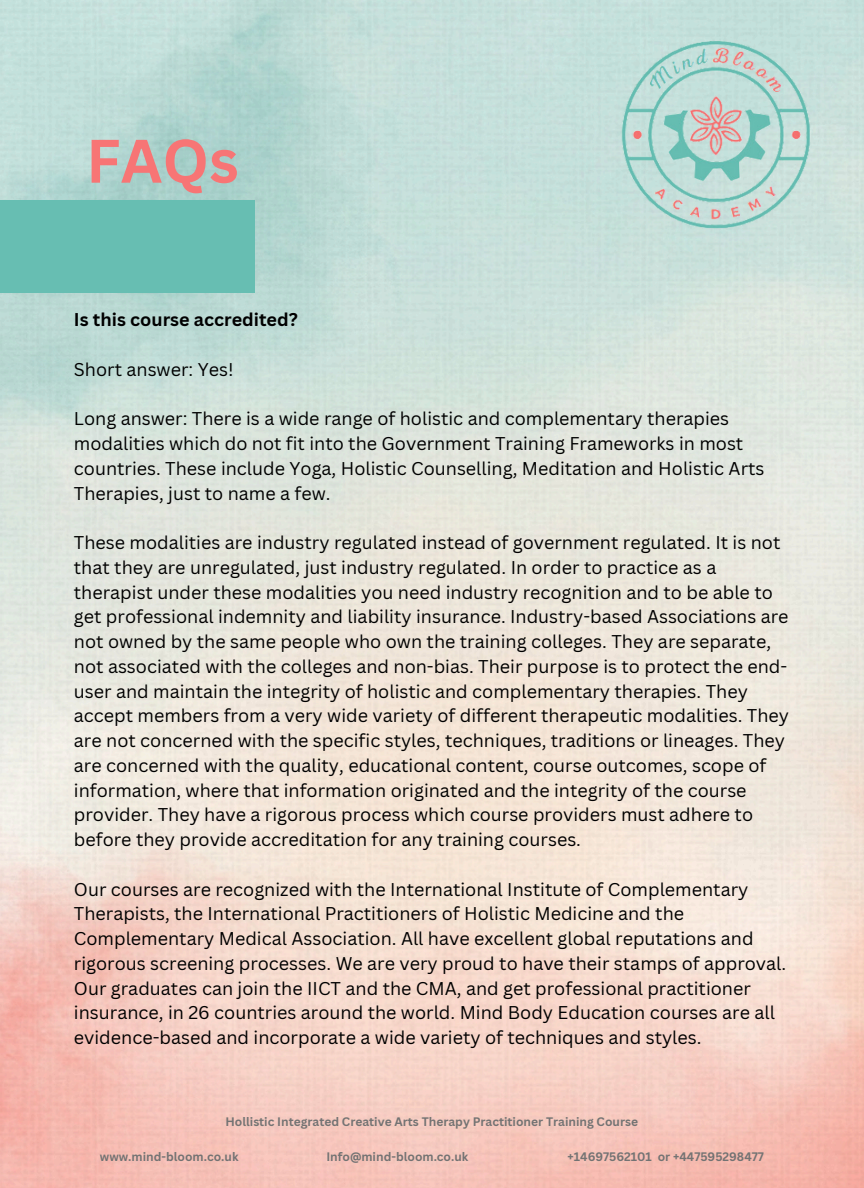
<style>
.page{position:relative;width:864px;height:1188px;background:#fff}
.page>*{position:absolute;margin:0;border:0;box-sizing:border-box;transform-origin:0 0}
.t1{font:700 60px "Canva Sans";color:#f77575}
.t2{font:18px/24.8px "Canva Sans";color:#000}
.t3{font:700 18px "Canva Sans";color:#000}
.t4{font:700 12px "Canva Sans";color:#737373}
</style>
<div class="page">
<img style="left:0;top:0;width:864px;height:1188px">
<img style="left:612px;top:34px;width:205px;height:202px">
<div style="left:0;top:200px;width:254px;height:93px;background:#67beb2"></div>
<p class="t1" style="left:86px;top:119px;width:154px">FAQs</p>
<h1 class="t3" style="left:74px;top:307px;width:225px">Is this course accredited?</h1>
<h2 class="t2" style="left:74px;top:356px;width:161px">Short answer: Yes!</h2>
<h3 class="t2" style="left:74px;top:406px;width:692px">Long answer: There is a wide range of holistic and complementary therapies modalities which do not fit into the Government Training Frameworks in most countries. These include Yoga, Holistic Counselling, Meditation and Holistic Arts Therapies, just to name a few.</h3>
<h3 class="t2" style="left:74px;top:530px;width:717px">These modalities are industry regulated instead of government regulated. It is not that they are unregulated, just industry regulated. In order to practice as a therapist under these modalities you need industry recognition and to be able to get professional indemnity and liability insurance. Industry-based Associations are not owned by the same people who own the training colleges. They are separate, not associated with the colleges and non-bias. Their purpose is to protect the end&shy;user and maintain the integrity of holistic and complementary therapies. They accept members from a very wide variety of different therapeutic modalities. They are not concerned with the specific styles, techniques, traditions or lineages. They are concerned with the quality, educational content, course outcomes, scope of information, where that information originated and the integrity of the course provider. They have a rigorous process which course providers must adhere to before they provide accreditation for any training courses.</h3>
<h3 class="t2" style="left:74px;top:876px;width:714px">Our courses are recognized with the International Institute of Complementary Therapists, the International Practitioners of Holistic Medicine and the Complementary Medical Association. All have excellent global reputations and rigorous screening processes. We are very proud to have their stamps of approval.<br>Our graduates can join the IICT and the CMA, and get professional practitioner insurance, in 26 countries around the world. Mind Body Education courses are all evidence-based and incorporate a wide variety of techniques and styles.</h3>
<h3 class="t4" style="left:225px;top:1113px;width:414px">Hollistic Integrated Creative Arts Therapy Practitioner Training Course</h3>
<p class="t4" style="left:100px;top:1148px;width:140px">www.mind-bloom.co.uk</p>
<p class="t4" style="left:326px;top:1148px;width:144px">Info@mind-bloom.co.uk</p>
<p class="t4" style="left:568px;top:1148px;width:198px">+14697562101 or +447595298477</p>
</div>
